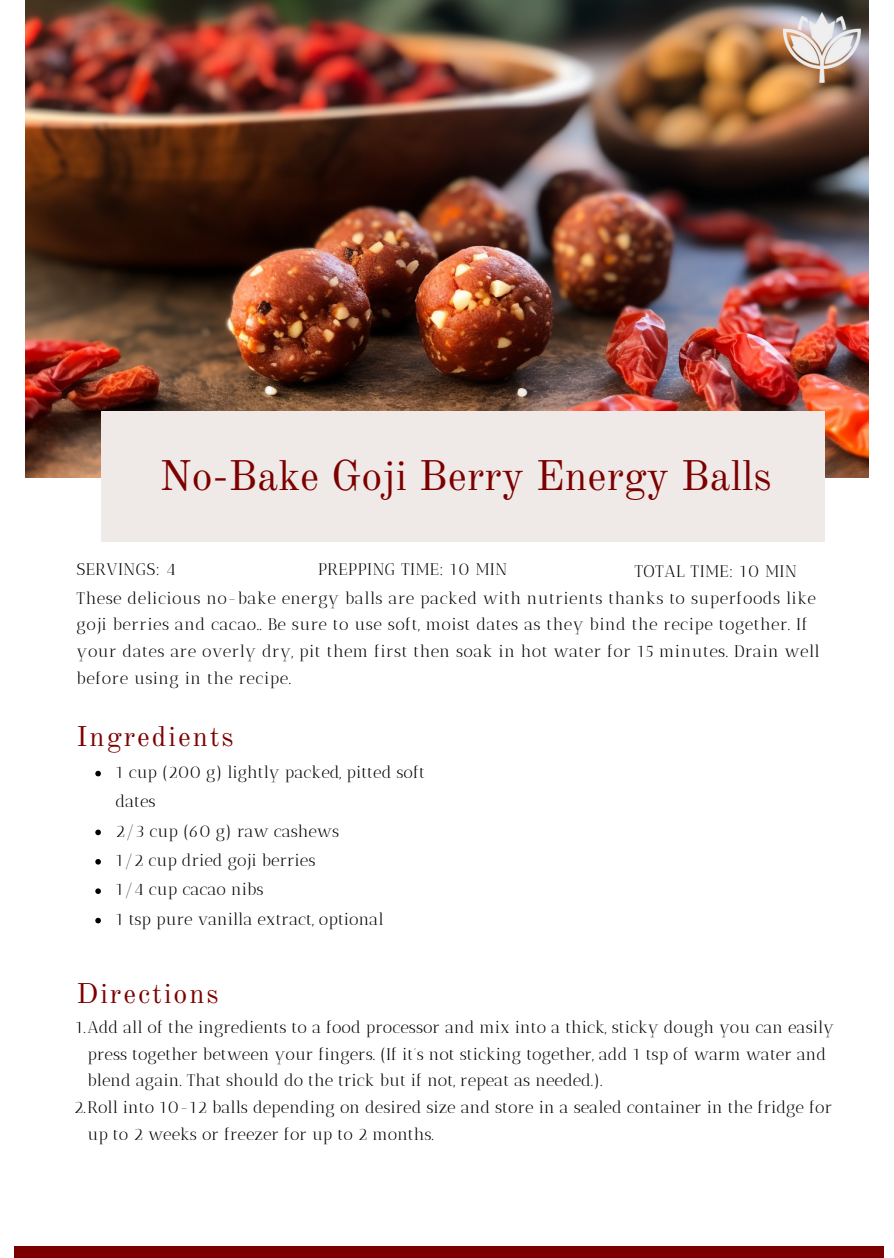
<style>
.page{position:relative;width:894px;height:1258px;background:#fff}
.page>*{position:absolute;margin:0;border:0;box-sizing:border-box;transform-origin:0 0}
.t1{font:42px "Old Standard";color:#7d0000}
.t2{font:27.9px "Old Standard";letter-spacing:.07em;color:#7d0000}
.t3{font:16.8px/26.7px "Antic Didone";color:#000}
.t4{font:16.8px/26.7px "Antic Didone";letter-spacing:.025em;color:#000}
</style>
<div class="page">
<div style="left:14px;top:1246px;width:869px;height:12px;background:#7d0000"></div>
<img style="left:25px;top:0;width:843px;height:477px">
<div style="left:102px;top:411px;width:722px;height:131px;background:#efeae7"></div>
<img style="left:783px;top:12px;width:76px;height:70px">
<svg style="left:95px;top:771px;width:6px;height:5px"></svg>
<svg style="left:95px;top:829px;width:6px;height:6px"></svg>
<svg style="left:95px;top:859px;width:6px;height:5px"></svg>
<svg style="left:95px;top:888px;width:6px;height:6px"></svg>
<svg style="left:95px;top:918px;width:6px;height:5px"></svg>
<p class="t1" style="left:159px;top:450px;width:613px">No-Bake Goji Berry Energy Balls</p>
<p class="t4" style="left:77px;top:556px;width:101px">SERVINGS: 4</p>
<p class="t4" style="left:318px;top:556px;width:190px">PREPPING TIME: 10 MIN</p>
<p class="t4" style="left:634px;top:558px;width:164px">TOTAL TIME: 10 MIN</p>
<p class="t4" style="left:77px;top:585px;width:744px">These delicious no-bake energy balls are packed with nutrients thanks to superfoods like goji berries and cacao.. Be sure to use soft, moist dates as they bind the recipe together. If your dates are overly dry, pit them first then soak in hot water for 15 minutes. Drain well before using in the recipe.</p>
<p class="t2" style="left:77px;top:719px;width:159px">Ingredients</p>
<p class="t3" style="left:115px;top:757px;width:311px;line-height:29.4px">1 cup (200 g) lightly packed, pitted soft dates</p>
<p class="t3" style="left:115px;top:817px;width:225px">2/3 cup (60 g) raw cashews</p>
<p class="t3" style="left:115px;top:847px;width:201px">1/2 cup dried goji berries</p>
<p class="t3" style="left:115px;top:876px;width:149px">1/4 cup cacao nibs</p>
<p class="t3" style="left:115px;top:905px;width:269px">1 tsp pure vanilla extract, optional</p>
<p class="t2" style="left:77px;top:976px;width:143px">Directions</p>
<p class="t3" style="left:87px;top:1013px;width:748px;text-indent:-12px">1.Add all of the ingredients to a food processor and mix into a thick, sticky dough you can easily press together between your fingers. (If it’s not sticking together, add 1 tsp of warm water and blend again. That should do the trick but if not, repeat as needed.).</p>
<p class="t3" style="left:87px;top:1094px;width:746px;text-indent:-14px">2.Roll into 10-12 balls depending on desired size and store in a sealed container in the fridge for up to 2 weeks or freezer for up to 2 months.</p>
</div>
